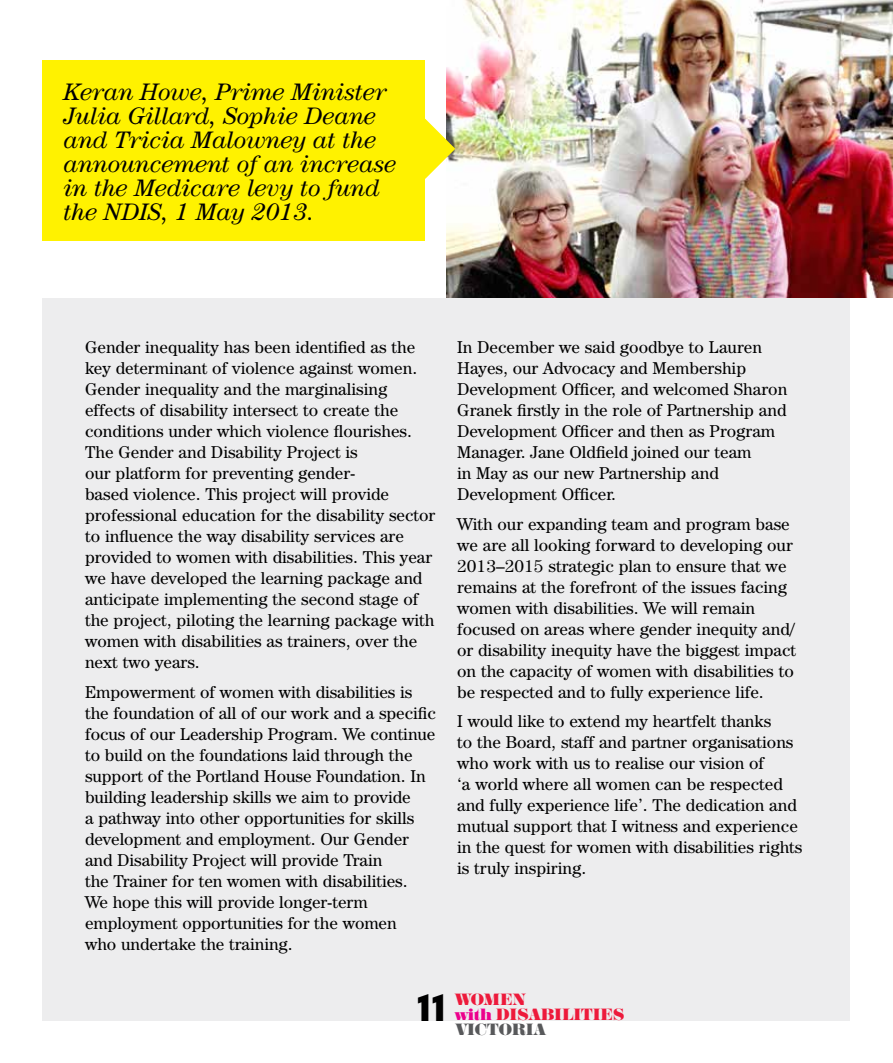
<style>
.page{position:relative;width:893px;height:1063px;background:#fff}
.page>*{position:absolute;margin:0;border:0;box-sizing:border-box;transform-origin:0 0}
.t1{font:800 33px "Keep Calm";color:#000}
.quote{font:italic 24px/24px "Century IT Cby BT";color:#000}
.Body_text_11_5_14pt{font:17.25px/21px "Century IT Cby BT";color:#000}
.t2{font:15px/15px "Sahara Bodoni";color:#ed1a3b}
.s1{color:#ec008c}
.s2{color:#58595b}
</style>
<div class="page">
<div style="left:43px;top:298px;width:807px;height:722px;background:#ededee"></div>
<img style="left:446px;top:0;width:447px;height:298px">
<div style="left:43px;top:60px;width:382px;height:181px;background:#fff200"></div>
<svg style="left:425px;top:119px;width:30px;height:60px"></svg>
<p class="quote" style="left:64px;top:79px;width:334px">Keran Howe, Prime Minister<br>Julia Gillard, Sophie Deane and Tricia Malowney at the announcement of an increase in the Medicare levy to fund the NDIS, 1 May 2013.</p>
<p class="Body_text_11_5_14pt" style="left:85px;top:337px;width:352px">Gender inequality has been identified as the key determinant of violence against women.<br>Gender inequality and the marginalising effects of disability intersect to create the conditions under which violence flourishes.<br>The Gender and Disability Project is<br>our platform for preventing gender-<br>based violence. This project will provide professional education for the disability sector to influence the way disability services are provided to women with disabilities. This year we have developed the learning package and anticipate implementing the second stage of the project, piloting the learning package with women with disabilities as trainers, over the next two years.</p>
<p class="Body_text_11_5_14pt" style="left:85px;top:681px;width:352px">Empowerment of women with disabilities is the foundation of all of our work and a specific focus of our Leadership Program. We continue to build on the foundations laid through the support of the Portland House Foundation. In building leadership skills we aim to provide<br>a pathway into other opportunities for skills development and employment. Our Gender and Disability Project will provide Train<br>the Trainer for ten women with disabilities.<br>We hope this will provide longer-term employment opportunities for the women<br>who undertake the training.</p>
<p class="Body_text_11_5_14pt" style="left:457px;top:337px;width:332px">In December we said goodbye to Lauren Hayes, our Advocacy and Membership Development Officer, and welcomed Sharon Granek firstly in the role of Partnership and Development Officer and then as Program Manager. Jane Oldfield joined our team<br>in May as our new Partnership and Development Officer.</p>
<p class="Body_text_11_5_14pt" style="left:457px;top:513px;width:341px">With our expanding team and program base we are all looking forward to developing our 2013–2015 strategic plan to ensure that we remains at the forefront of the issues facing women with disabilities. We will remain focused on areas where gender inequity and/ or disability inequity have the biggest impact on the capacity of women with disabilities to be respected and to fully experience life.</p>
<p class="Body_text_11_5_14pt" style="left:457px;top:711px;width:347px">I would like to extend my heartfelt thanks<br>to the Board, staff and partner organisations who work with us to realise our vision of<br>‘a world where all women can be respected and fully experience life’. The dedication and mutual support that I witness and experience in the quest for women with disabilities rights is truly inspiring.</p>
<h1 class="t1" style="left:417px;top:979px;width:31px">11</h1>
<p class="t2" style="left:455px;top:992px;width:171px">WOMEN<br><span class="s1">with</span> DISABILITIES<br><span class="s2">VICTORIA</span></p>
</div>
